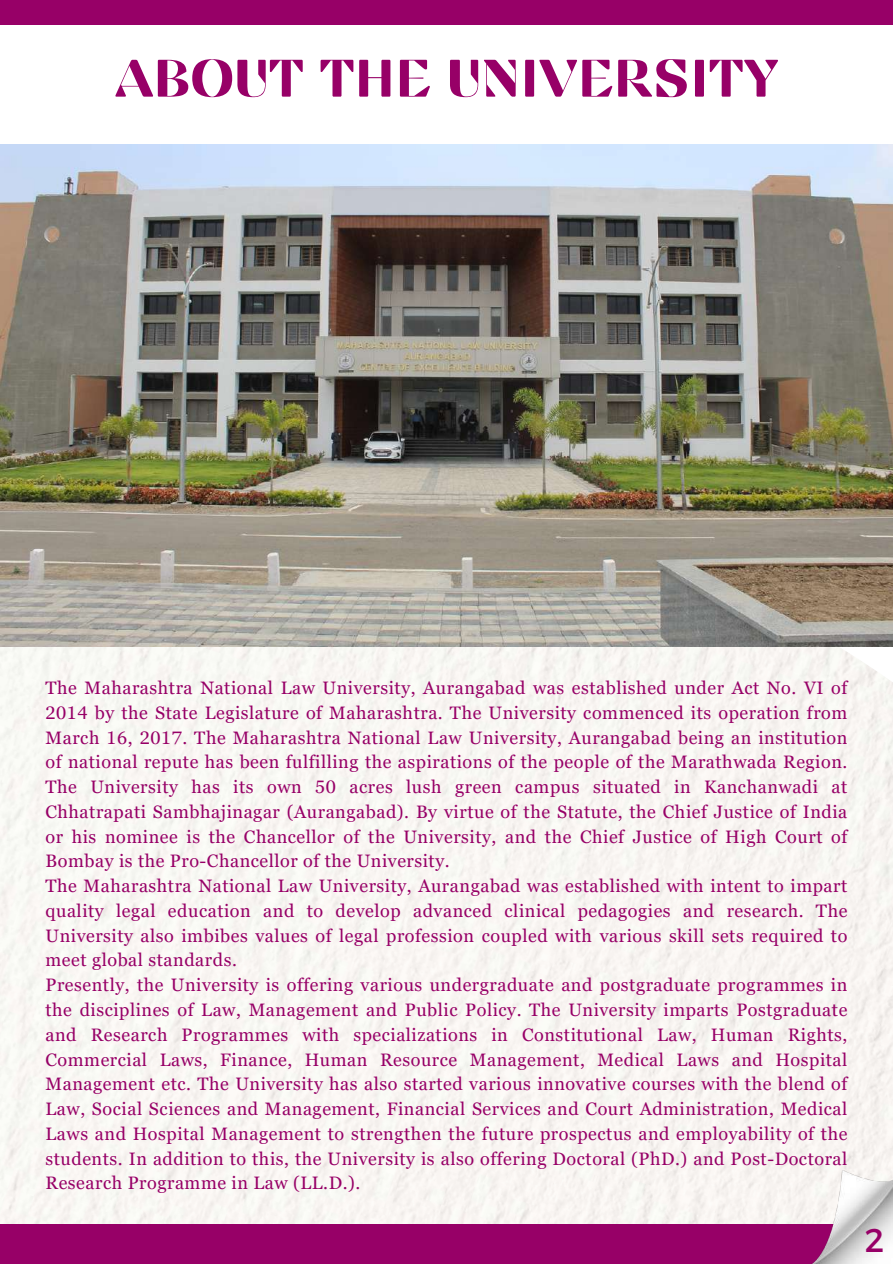
<style>
.page{position:relative;width:893px;height:1264px;background:#fff}
.page>*{position:absolute;margin:0;border:0;box-sizing:border-box;transform-origin:0 0}
.t1{font:52.65px "Findel Display";color:#970067}
.t2{font:33px "Montserrat";color:#970067}
.t3{font:18px/24.8px "Georgia Pro";letter-spacing:.03em;color:#970067}
</style>
<div class="page">
<div style="left:0;top:0;width:892px;height:25px;background:#970067"></div>
<div style="left:0;top:1224px;width:892px;height:39px;background:#970067"></div>
<img style="left:0;top:145px;width:892px;height:502px">
<img style="left:804px;top:1170px;width:88px;height:93px">
<h1 class="t1" style="left:115px;top:48px;width:665px">ABOUT THE UNIVERSITY</h1>
<p class="t3" style="left:45px;top:675px;width:803px">The Maharashtra National Law University, Aurangabad was established under Act No. VI of 2014 by the State Legislature of Maharashtra. The University commenced its operation from March 16, 2017. The Maharashtra National Law University, Aurangabad being an institution of national repute has been fulfilling the aspirations of the people of the Marathwada Region.<br>The University has its own 50 acres lush green campus situated in Kanchanwadi at Chhatrapati Sambhajinagar (Aurangabad). By virtue of the Statute, the Chief Justice of India or his nominee is the Chancellor of the University, and the Chief Justice of High Court of Bombay is the Pro-Chancellor of the University.<br>The Maharashtra National Law University, Aurangabad was established with intent to impart quality legal education and to develop advanced clinical pedagogies and research. The University also imbibes values of legal profession coupled with various skill sets required to meet global standards.<br>Presently, the University is offering various undergraduate and postgraduate programmes in the disciplines of Law, Management and Public Policy. The University imparts Postgraduate and Research Programmes with specializations in Constitutional Law, Human Rights, Commercial Laws, Finance, Human Resource Management, Medical Laws and Hospital Management etc. The University has also started various innovative courses with the blend of Law, Social Sciences and Management, Financial Services and Court Administration, Medical Laws and Hospital Management to strengthen the future prospectus and employability of the students. In addition to this, the University is also offering Doctoral (PhD.) and Post-Doctoral Research Programme in Law (LL.D.).</p>
<h2 class="t2" style="left:864px;top:1218px;width:21px">2</h2>
</div>
